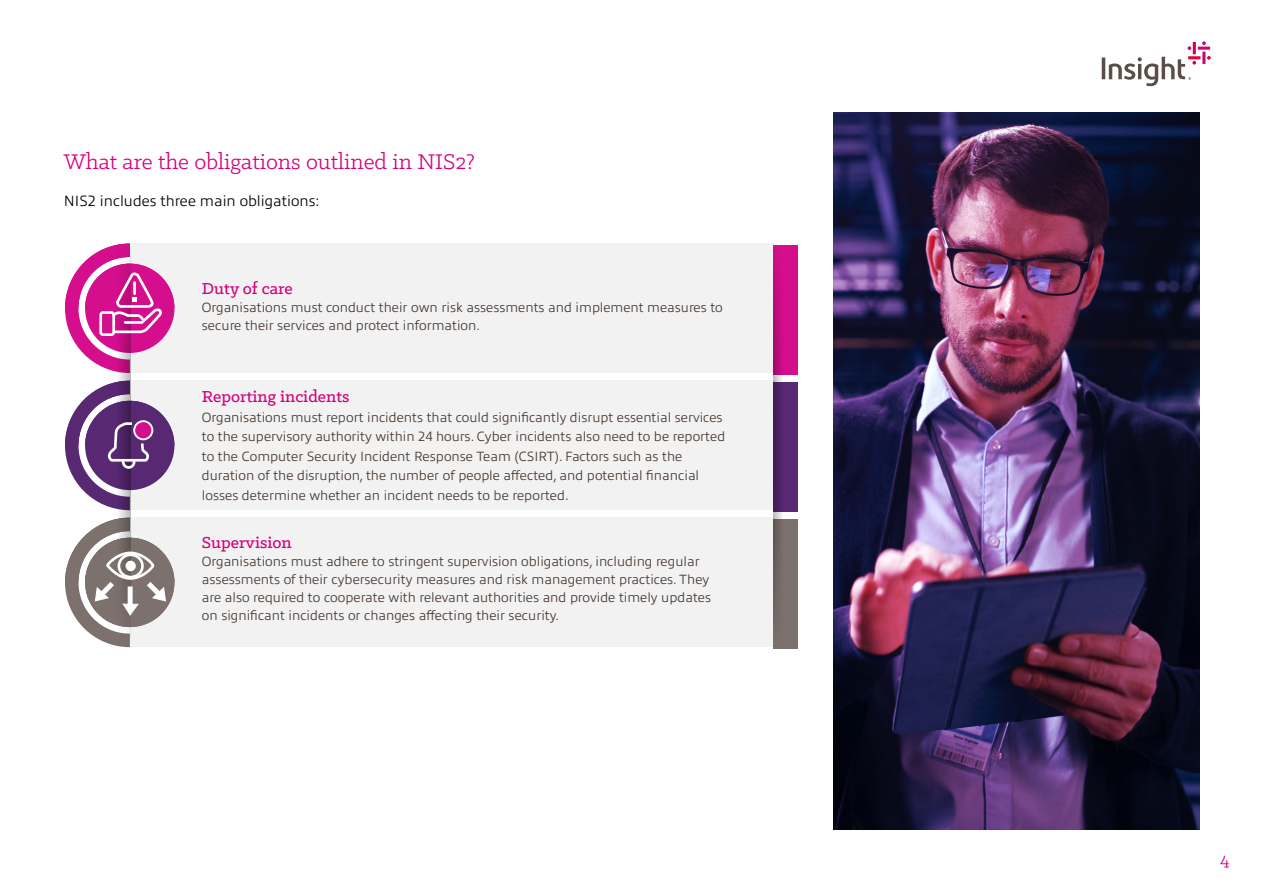
<style>
.page{position:relative;width:1263px;height:893px;background:#fff}
.page>*{position:absolute;margin:0;border:0;box-sizing:border-box;transform-origin:0 0}
.t1{font:24px "Klinic Slab";color:#d4007f}
.t2{font:19.5px "Klinic Slab";color:#d4007f}
.t3{font:500 18px "Klinic Slab";color:#d4007f}
.t4{font:300 15px "Allumi Pro";color:#000}
.t5{font:300 13.5px/18px "Allumi Pro";color:#47382f}
</style>
<div class="page">
<svg style="left:1102px;top:41px;width:109px;height:45px"></svg>
<img style="left:833px;top:113px;width:366px;height:716px">
<div style="left:130px;top:244px;width:645px;height:129px;background:#f2f2f2"></div>
<div style="left:130px;top:381px;width:645px;height:129px;background:#f2f2f2"></div>
<div style="left:130px;top:518px;width:645px;height:129px;background:#f2f2f2"></div>
<svg style="left:119px;top:243px;width:12px;height:275px"></svg>
<div style="left:773px;top:245px;width:25px;height:130px;background:#d40e8c"></div>
<div style="left:773px;top:382px;width:25px;height:130px;background:#582873"></div>
<div style="left:773px;top:519px;width:25px;height:130px;background:#7d716d"></div>
<svg style="left:773px;top:262px;width:9px;height:358px"></svg>
<svg style="left:65px;top:518px;width:109px;height:129px"></svg>
<svg style="left:65px;top:381px;width:109px;height:129px"></svg>
<div style="left:134px;top:421px;width:18px;height:18px;background:#d40e8c;border-radius:50%"></div>
<div style="left:133px;top:420px;width:20px;height:20px;border:2px solid #fff;border-radius:50%"></div>
<svg style="left:65px;top:244px;width:109px;height:129px"></svg>
<h1 class="t1" style="left:64px;top:146px;width:413px">What are the obligations outlined in NIS2?</h1>
<p class="t4" style="left:64px;top:189px;width:257px">NIS2 includes three main obligations:</p>
<h3 class="t3" style="left:202px;top:277px;width:92px">Duty of care</h3>
<p class="t5" style="left:202px;top:297px;width:522px">Organisations must conduct their own risk assessments and implement measures to secure their services and protect information.</p>
<h3 class="t3" style="left:202px;top:385px;width:149px">Reporting incidents</h3>
<p class="t5" style="left:202px;top:406px;width:525px;line-height:19.5px">Organisations must report incidents that could significantly disrupt essential services to the supervisory authority within 24 hours. Cyber incidents also need to be reported to the Computer Security Incident Response Team (CSIRT). Factors such as the duration of the disruption, the number of people affected, and potential financial losses determine whether an incident needs to be reported.</p>
<h3 class="t3" style="left:202px;top:530px;width:91px">Supervision</h3>
<p class="t5" style="left:202px;top:551px;width:511px">Organisations must adhere to stringent supervision obligations, including regular assessments of their cybersecurity measures and risk management practices. They are also required to cooperate with relevant authorities and provide timely updates on significant incidents or changes affecting their security.</p>
<h2 class="t2" style="left:1220px;top:847px;width:11px">4</h2>
</div>
